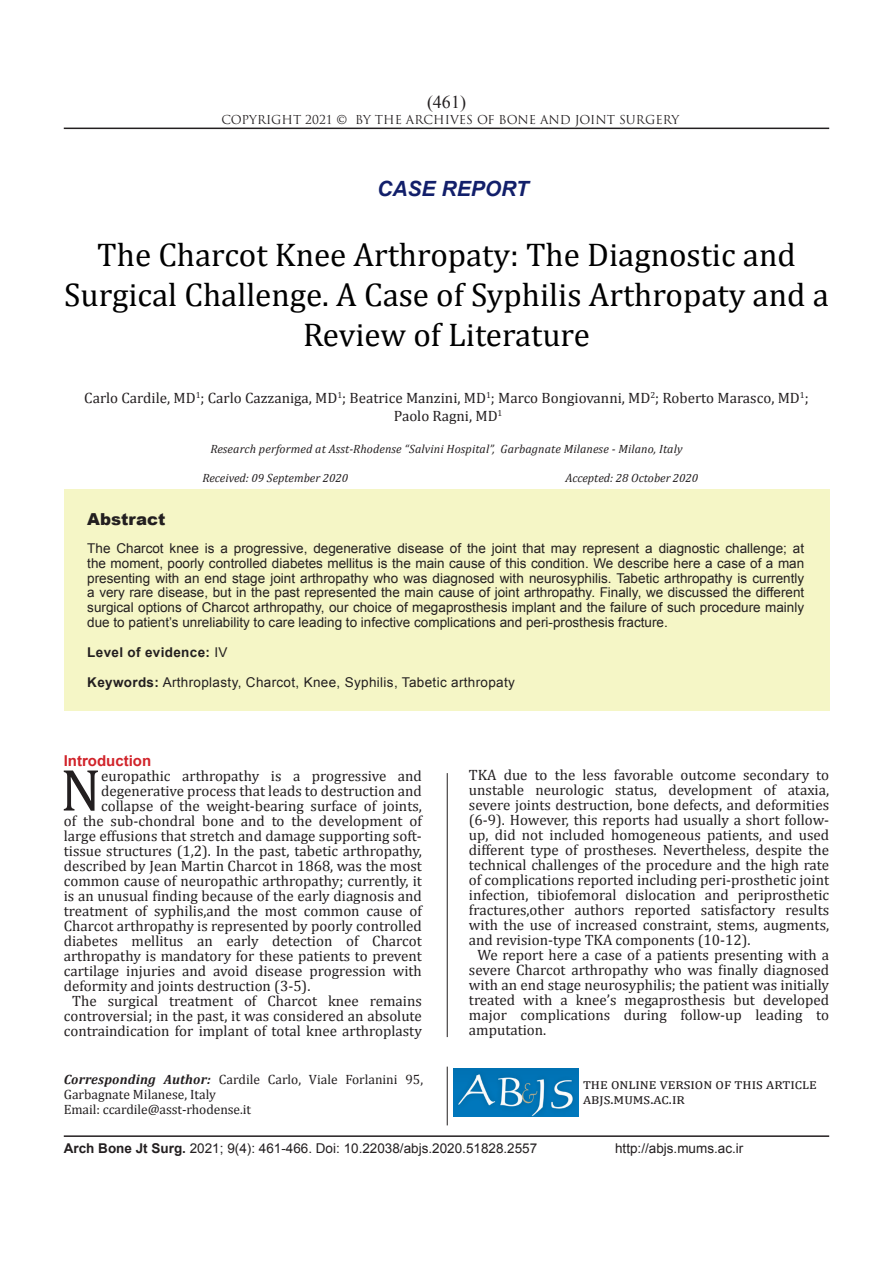
<style>
.page{position:relative;width:893px;height:1263px;background:#fff}
.page>*{position:absolute;margin:0;border:0;box-sizing:border-box;transform-origin:0 0}
.PARAF01{font:60px "Cambria";color:#231f20}
.t1{font:33px/39.6px "Cambria";color:#000;text-align:center}
.sartitr{font:italic 700 21px "Arial";color:#121f6a}
.t2{font:18px "Times New Roman";color:#231f20}
.CHEKIDEH{font:900 16.5px "Arial";color:#231f20}
.PARAF01-2{font:15px/15px "Cambria";color:#231f20;text-align:justify}
.Titr_ghermez_ABJS{font:700 15px "Arial";color:#d1232a}
.CHEKIDEH-2{font:13.5px/14.9px "Arial";color:#231f20;text-align:justify}
.نویسنده_مسئول{font:13.5px/15px "Cambria";color:#231f20}
.CHEKIDEH-3{font:13.5px "Arial";letter-spacing:.025em;color:#231f20}
.t3{font:700 13.5px "Arial";letter-spacing:.025em;color:#231f20}
.ریسرچ{font:italic 12px "Cambria";letter-spacing:.01em;color:#231f20}
.t4{font:12px "Trajan Pro";color:#231f20}
.tarikh{font:italic 12px "Cambria";color:#231f20}
.s1{font-weight:400}
.s2{font-weight:700}
.s3{font-weight:700;font-style:italic}
</style>
<div class="page">
<hr style="left:64px;top:128px;width:765px;height:1px;background:#231f20">
<hr style="left:64px;top:1135px;width:765px;height:2px;background:#231f20">
<hr style="left:447px;top:1067px;width:1px;height:58px;background:#231f20">
<img style="left:454px;top:1068px;width:125px;height:48px">
<div style="left:64px;top:489px;width:765px;height:221px;background:#f5f6c6"></div>
<hr style="left:447px;top:773px;width:1px;height:264px;background:#231f20">
<svg style="left:63px;top:1135px;width:363px;height:2px"></svg>
<p class="t2" style="left:427px;top:90px;width:40px">)461(</p>
<p class="t4" style="left:221px;top:112px;width:460px">COPYRIGHT 2021 © BY THE ARCHIVES OF BONE AND JOINT SURGERY</p>
<p class="sartitr" style="left:377px;top:175px;width:153px">CASE REPORT</p>
<p class="t1" style="left:64px;top:235px;width:766px">The Charcot Knee Arthropaty: The Diagnostic and<br>Surgical Challenge. A Case of Syphilis Arthropaty and a<br>Review of Literature</p>
<p class="PARAF01-2" style="left:84px;top:390px;width:726px">Carlo Cardile, MD<sup>1</sup>; Carlo Cazzaniga, MD<sup>1</sup>; Beatrice Manzini, MD<sup>1</sup>; Marco Bongiovanni, MD<sup>2</sup>; Roberto Marasco, MD<sup>1</sup>;</p>
<p class="PARAF01-2" style="left:394px;top:408px;width:110px">Paolo Ragni, MD<sup>1</sup></p>
<p class="ریسرچ" style="left:210px;top:440px;width:474px">Research performed at Asst-Rhodense “Salvini Hospital”, Garbagnate Milanese - Milano, Italy</p>
<p class="tarikh" style="left:202px;top:469px;width:147px">Received: 09 September 2020</p>
<p class="tarikh" style="left:565px;top:469px;width:134px">Accepted: 28 October 2020</p>
<p class="CHEKIDEH" style="left:87px;top:507px;width:80px">Abstract</p>
<p class="CHEKIDEH-2" style="left:87px;top:541px;width:718px">The Charcot knee is a progressive, degenerative disease of the joint that may represent a diagnostic challenge; at the moment, poorly controlled diabetes mellitus is the main cause of this condition. We describe here a case of a man presenting with an end stage joint arthropathy who was diagnosed with neurosyphilis. Tabetic arthropathy is currently a very rare disease, but in the past represented the main cause of joint arthropathy. Finally, we discussed the different surgical options of Charcot arthropathy, our choice of megaprosthesis implant and the failure of such procedure mainly due to patient’s unreliability to care leading to infective complications and peri-prosthesis fracture.</p>
<p class="t3" style="left:87px;top:643px;width:142px">Level of evidence: <span class="s1">IV</span></p>
<p class="CHEKIDEH-3" style="left:87px;top:673px;width:429px"><span class="s2">Keywords:</span> Arthroplasty, Charcot, Knee, Syphilis, Tabetic arthropaty</p>
<p class="Titr_ghermez_ABJS" style="left:64px;top:750px;width:89px">Introduction</p>
<p class="PARAF01" style="left:60px;top:755px;width:42px">N</p>
<p class="PARAF01-2" style="left:101px;top:768px;width:322px">europathic arthropathy is a progressive and</p>
<p class="PARAF01-2" style="left:101px;top:783px;width:322px">degenerative process that leads to destruction and</p>
<p class="PARAF01-2" style="left:101px;top:798px;width:322px">collapse of the weight-bearing surface of joints,</p>
<p class="PARAF01-2" style="left:64px;top:813px;width:360px">of the sub-chondral bone and to the development of</p>
<p class="PARAF01-2" style="left:64px;top:828px;width:360px">large effusions that stretch and damage supporting soft-</p>
<p class="PARAF01-2" style="left:64px;top:843px;width:360px">tissue structures (1,2). In the past, tabetic arthropathy,</p>
<p class="PARAF01-2" style="left:64px;top:858px;width:360px">described by Jean Martin Charcot in 1868, was the most</p>
<p class="PARAF01-2" style="left:64px;top:873px;width:360px">common cause of neuropathic arthropathy; currently, it</p>
<p class="PARAF01-2" style="left:64px;top:888px;width:360px">is an unusual finding because of the early diagnosis and</p>
<p class="PARAF01-2" style="left:64px;top:903px;width:360px">treatment of syphilis,and the most common cause of</p>
<p class="PARAF01-2" style="left:64px;top:918px;width:360px">Charcot arthropathy is represented by poorly controlled</p>
<p class="PARAF01-2" style="left:64px;top:933px;width:360px">diabetes mellitus an early detection of Charcot</p>
<p class="PARAF01-2" style="left:64px;top:948px;width:360px">arthropathy is mandatory for these patients to prevent</p>
<p class="PARAF01-2" style="left:64px;top:963px;width:360px">cartilage injuries and avoid disease progression with</p>
<p class="PARAF01-2" style="left:64px;top:978px;width:248px">deformity and joints destruction (3-5).</p>
<p class="PARAF01-2" style="left:64px;top:993px;width:360px;text-align:center">The surgical treatment of Charcot knee remains controversial; in the past, it was considered an absolute contraindication for implant of total knee arthroplasty</p>
<p class="نویسنده_مسئول" style="left:64px;top:1072px;width:361px"><span class="s3">Corresponding Author:</span> Cardile Carlo, Viale Forlanini 95,<br>Garbagnate Milanese, Italy</p>
<p class="نویسنده_مسئول" style="left:64px;top:1102px;width:189px">Email: ccardile@asst-rhodense.it</p>
<p class="PARAF01-2" style="left:469px;top:767px;width:362px">TKA due to the less favorable outcome secondary to unstable neurologic status, development of ataxia, severe joints destruction, bone defects, and deformities (6-9). However, this reports had usually a short follow&shy;up, did not included homogeneous patients, and used different type of prostheses. Nevertheless, despite the technical challenges of the procedure and the high rate of complications reported including peri-prosthetic joint infection, tibiofemoral dislocation and periprosthetic fractures,other authors reported satisfactory results with the use of increased constraint, stems, augments, and revision-type TKA components (10-12).</p>
<p class="PARAF01-2" style="left:469px;top:947px;width:362px;text-indent:9px">We report here a case of a patients presenting with a severe Charcot arthropathy who was finally diagnosed with an end stage neurosyphilis; the patient was initially treated with a knee’s megaprosthesis but developed major complications during follow-up leading to amputation.</p>
<p class="PARAF01-2" style="left:583px;top:1076px;width:235px">the online version of this article</p>
<p class="PARAF01-2" style="left:583px;top:1091px;width:101px">abjs.mums.ac.ir</p>
<p class="CHEKIDEH-2" style="left:64px;top:1141px;width:475px"><span class="s2">Arch Bone Jt Surg.</span> 2021; 9(4): 461-466. Doi: 10.22038/abjs.2020.51828.2557</p>
<p class="CHEKIDEH-2" style="left:615px;top:1141px;width:130px">http://abjs.mums.ac.ir</p>
</div>
